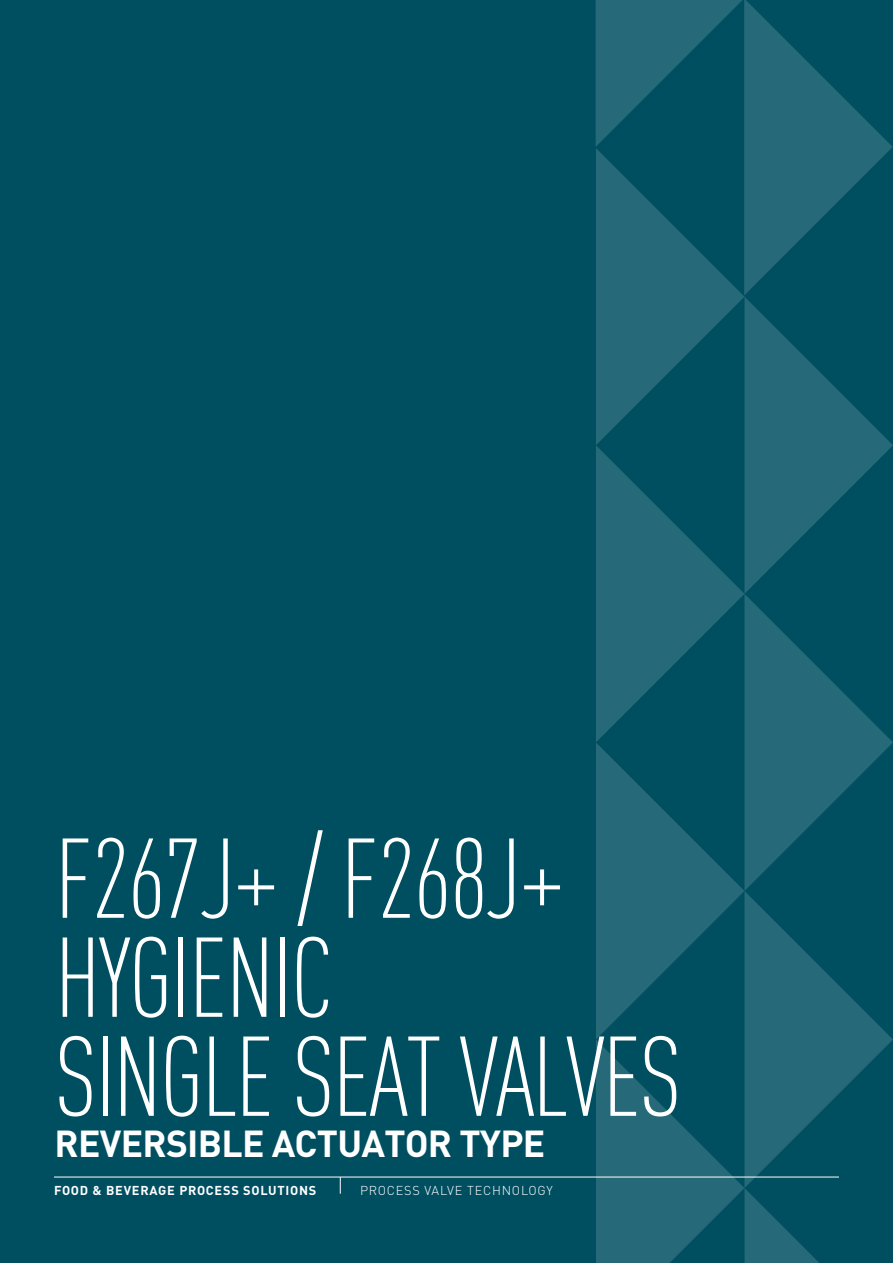
<style>
.page{position:relative;width:893px;height:1263px;background:#004f61}
.page>*{position:absolute;margin:0;border:0;box-sizing:border-box;transform-origin:0 0}
.t1{font:300 condensed 111.3px/99px "DIN Pro";letter-spacing:-.02em;color:#fff}
.t2{font:700 37.2px "DIN Pro";letter-spacing:-.02em;color:#fff}
.t3{font:700 12.75px "DIN Pro";letter-spacing:.06em;color:#fff}
.t4{font:300 12.75px "DIN Pro";letter-spacing:.06em;color:#fff}
</style>
<div class="page">
<svg style="left:596px;top:0;width:297px;height:148px"></svg>
<svg style="left:596px;top:148px;width:297px;height:297px;fill:#266978"></svg>
<svg style="left:596px;top:445px;width:297px;height:297px;fill:#266978"></svg>
<svg style="left:596px;top:742px;width:297px;height:435px"></svg>
<svg style="left:596px;top:1039px;width:237px;height:224px;fill:#266978"></svg>
<hr style="left:54px;top:1177px;width:785px;height:1px;background:#fff">
<svg style="left:340px;top:1177px;width:1px;height:17px"></svg>
<p class="t1" style="left:55px;top:822px;width:629px">F267J+ / F268J+<br>HYGIENIC<br>SINGLE SEAT VALVES</p>
<p class="t2" style="left:55px;top:1112px;width:492px">REVERSIBLE ACTUATOR TYPE</p>
<p class="t3" style="left:54px;top:1180px;width:264px">FOOD &amp; BEVERAGE PROCESS SOLUTIONS</p>
<p class="t4" style="left:360px;top:1181px;width:194px">PROCESS VALVE TECHNOLOGY</p>
</div>
